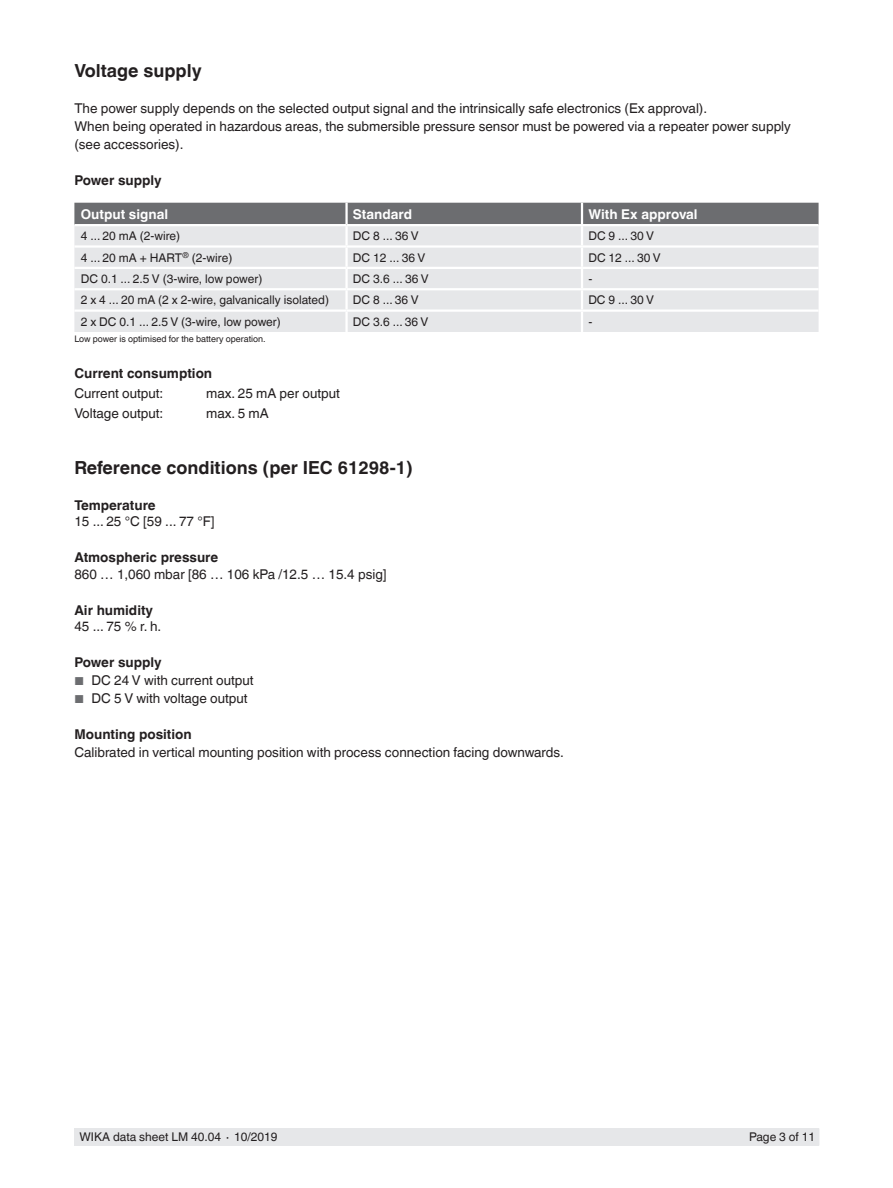
<style>
.page{position:relative;width:893px;height:1188px;background:#fff}
.page>*{position:absolute;margin:0;border:0;box-sizing:border-box;transform-origin:0 0}
.t1{font:700 18px "Helvetica World";color:#231f20}
.t2{font:13.5px/18px "Helvetica World";color:#231f20}
.t3{font:700 13.5px "Helvetica World";color:#231f20}
.t4{font:700 13.5px "Helvetica World";color:#fff}
.t5{font:12px "Helvetica World";color:#231f20}
.t6{font:9px "Helvetica World";color:#231f20}
.s1{font-size:11.55px;color:#6c6d70}
</style>
<div class="page">
<div style="left:75px;top:1128px;width:744px;height:17px;background:#e6e7e9"></div>
<div style="left:74px;top:312px;width:745px;height:20px;background:#e6e7e9"></div>
<svg style="left:74px;top:203px;width:745px;height:106px;background:#d0d1d3"></svg>
<hr style="left:345px;top:312px;width:3px;height:20px;background:#fff">
<hr style="left:581px;top:312px;width:2px;height:20px;background:#fff">
<h1 class="t1" style="left:74px;top:60px;width:129px">Voltage supply</h1>
<p class="t2" style="left:74px;top:99px;width:718px">The power supply depends on the selected output signal and the intrinsically safe electronics (Ex approval).<br>When being operated in hazardous areas, the submersible pressure sensor must be powered via a repeater power supply (see accessories).</p>
<p class="t3" style="left:74px;top:172px;width:89px">Power supply</p>
<p class="t4" style="left:81px;top:206px;width:89px">Output signal</p>
<p class="t4" style="left:353px;top:206px;width:61px">Standard</p>
<p class="t4" style="left:588px;top:206px;width:111px">With Ex approval</p>
<p class="t5" style="left:81px;top:229px;width:101px">4 ... 20 mA (2-wire)</p>
<p class="t5" style="left:353px;top:229px;width:67px">DC 8 ... 36 V</p>
<p class="t5" style="left:588px;top:229px;width:67px">DC 9 ... 30 V</p>
<p class="t5" style="left:81px;top:250px;width:153px">4 ... 20 mA + HART<sup>®</sup> (2-wire)</p>
<p class="t5" style="left:353px;top:250px;width:74px">DC 12 ... 36 V</p>
<p class="t5" style="left:588px;top:250px;width:74px">DC 12 ... 30 V</p>
<p class="t5" style="left:81px;top:272px;width:183px">DC 0.1 ... 2.5 V (3-wire, low power)</p>
<p class="t5" style="left:353px;top:272px;width:77px">DC 3.6 ... 36 V</p>
<p class="t5" style="left:588px;top:272px;width:5px">-</p>
<p class="t5" style="left:81px;top:293px;width:250px">2 x 4 ... 20 mA (2 x 2-wire, galvanically isolated)</p>
<p class="t5" style="left:353px;top:293px;width:67px">DC 8 ... 36 V</p>
<p class="t5" style="left:588px;top:293px;width:67px">DC 9 ... 30 V</p>
<p class="t5" style="left:81px;top:314px;width:202px">2 x DC 0.1 ... 2.5 V (3-wire, low power)</p>
<p class="t5" style="left:353px;top:314px;width:77px">DC 3.6 ... 36 V</p>
<p class="t5" style="left:588px;top:314px;width:5px">-</p>
<p class="t6" style="left:74px;top:334px;width:193px">Low power is optimised for the battery operation.</p>
<p class="t3" style="left:74px;top:366px;width:139px">Current consumption</p>
<p class="t2" style="left:74px;top:385px;width:90px">Current output:</p>
<p class="t2" style="left:206px;top:385px;width:135px">max. 25 mA per output</p>
<p class="t2" style="left:74px;top:404px;width:90px">Voltage output:</p>
<p class="t2" style="left:206px;top:404px;width:64px">max. 5 mA</p>
<h1 class="t1" style="left:74px;top:457px;width:340px">Reference conditions (per IEC 61298-1)</h1>
<p class="t3" style="left:74px;top:497px;width:83px">Temperature</p>
<p class="t2" style="left:74px;top:513px;width:142px">15 ... 25 °C [59 ... 77 °F]</p>
<p class="t3" style="left:74px;top:550px;width:145px">Atmospheric pressure</p>
<p class="t2" style="left:74px;top:565px;width:314px">860 … 1,060 mbar [86 … 106 kPa /12.5 … 15.4 psig]</p>
<p class="t3" style="left:74px;top:602px;width:80px">Air humidity</p>
<p class="t2" style="left:74px;top:618px;width:88px">45 ... 75 % r. h.</p>
<p class="t3" style="left:74px;top:655px;width:89px">Power supply</p>
<p class="t2" style="left:74px;top:672px;width:181px"><span class="s1">■</span> DC 24 V with current output</p>
<p class="t2" style="left:74px;top:690px;width:175px"><span class="s1">■</span> DC 5 V with voltage output</p>
<p class="t3" style="left:74px;top:727px;width:119px">Mounting position</p>
<p class="t2" style="left:74px;top:744px;width:491px">Calibrated in vertical mounting position with process connection facing downwards.</p>
<p class="t5" style="left:80px;top:1130px;width:200px">WIKA data sheet LM 40.04 ∙ 10/2019</p>
<p class="t5" style="left:749px;top:1130px;width:68px">Page 3 of 11</p>
</div>
